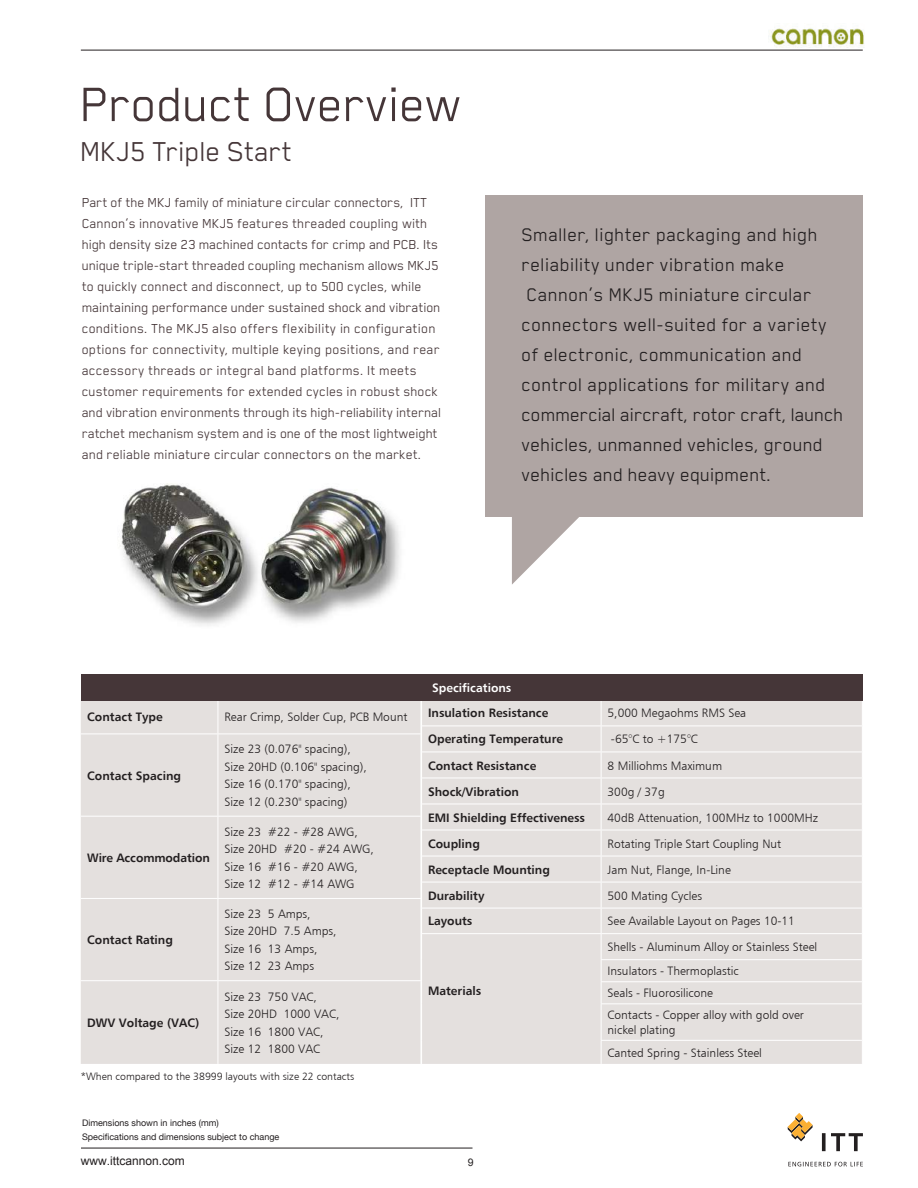
<style>
.page{position:relative;width:918px;height:1188px;background:#fff}
.page>*{position:absolute;margin:0;border:0;box-sizing:border-box;transform-origin:0 0}
.t1{font:55.5px "Blender";letter-spacing:-.01em;color:#453638}
.t2{font:31.5px "Blender";letter-spacing:-.01em;color:#453638}
.t3{font:21px/30px "Blender";letter-spacing:.01em;color:#231f20}
.t4{font:15px/21px "Blender";color:#453638}
.t5{font:12px/17.4px "Humanist 777 BT Light B";color:#231f20}
.t6{font:12px "Humanist 777 BT Bold B";color:#231f20}
.t7{font:12px "Arial";color:#231f20}
.t8{font:12px "Humanist 777 BT Bold B";color:#fff}
.t9{font:10.5px "Humanist 777 BT Light B";color:#231f20}
.t10{font:10.5px "Arial";color:#231f20}
.t11{font:9px/14.2px "Helvetica Neue";color:#231f20}
</style>
<div class="page">
<hr style="left:81px;top:50px;width:782px;height:1px;background:#231f20">
<svg style="left:788px;top:1162px;width:75px;height:4px"></svg>
<svg style="left:822px;top:1133px;width:41px;height:18px"></svg>
<svg style="left:788px;top:1113px;width:25px;height:28px"></svg>
<hr style="left:81px;top:1148px;width:391px;height:1px;background:#231f20">
<img style="left:770px;top:28px;width:94px;height:19px">
<div style="left:485px;top:195px;width:378px;height:321px;background:#afa5a3"></div>
<svg style="left:512px;top:516px;width:71px;height:69px"></svg>
<div style="left:422px;top:701px;width:440px;height:363px;background:#e4e0de"></div>
<hr style="left:421px;top:726px;width:180px;height:1px;background:#fff">
<hr style="left:601px;top:726px;width:262px;height:1px;background:#fff">
<hr style="left:421px;top:752px;width:180px;height:1px;background:#fff">
<hr style="left:601px;top:752px;width:262px;height:1px;background:#fff">
<hr style="left:421px;top:778px;width:180px;height:1px;background:#fff">
<hr style="left:601px;top:778px;width:262px;height:1px;background:#fff">
<hr style="left:421px;top:804px;width:180px;height:1px;background:#fff">
<hr style="left:601px;top:804px;width:262px;height:1px;background:#fff">
<hr style="left:421px;top:830px;width:180px;height:1px;background:#fff">
<hr style="left:601px;top:830px;width:262px;height:1px;background:#fff">
<hr style="left:421px;top:856px;width:180px;height:1px;background:#fff">
<hr style="left:601px;top:856px;width:262px;height:1px;background:#fff">
<hr style="left:421px;top:882px;width:180px;height:1px;background:#fff">
<hr style="left:601px;top:882px;width:262px;height:1px;background:#fff">
<hr style="left:421px;top:908px;width:180px;height:1px;background:#fff">
<hr style="left:601px;top:908px;width:262px;height:1px;background:#fff">
<hr style="left:421px;top:933px;width:180px;height:1px;background:#fff">
<hr style="left:601px;top:933px;width:262px;height:1px;background:#fff">
<hr style="left:601px;top:959px;width:262px;height:1px;background:#fff">
<hr style="left:601px;top:981px;width:262px;height:1px;background:#fff">
<hr style="left:601px;top:1003px;width:262px;height:1px;background:#fff">
<hr style="left:601px;top:1040px;width:262px;height:1px;background:#fff">
<svg style="left:601px;top:700px;width:1px;height:303px"></svg>
<hr style="left:601px;top:1004px;width:1px;height:36px;background:#fff">
<svg style="left:601px;top:1041px;width:1px;height:23px"></svg>
<div style="left:81px;top:701px;width:340px;height:363px;background:#e4e0de"></div>
<hr style="left:81px;top:734px;width:137px;height:1px;background:#fff">
<hr style="left:218px;top:734px;width:203px;height:1px;background:#fff">
<hr style="left:81px;top:816px;width:137px;height:1px;background:#fff">
<hr style="left:218px;top:816px;width:203px;height:1px;background:#fff">
<hr style="left:81px;top:898px;width:137px;height:1px;background:#fff">
<hr style="left:218px;top:898px;width:203px;height:1px;background:#fff">
<hr style="left:81px;top:980px;width:137px;height:1px;background:#fff">
<hr style="left:218px;top:980px;width:203px;height:1px;background:#fff">
<hr style="left:218px;top:700px;width:1px;height:34px;background:#fff">
<hr style="left:218px;top:734px;width:1px;height:82px;background:#fff">
<hr style="left:218px;top:817px;width:1px;height:81px;background:#fff">
<hr style="left:218px;top:899px;width:1px;height:81px;background:#fff">
<hr style="left:218px;top:981px;width:1px;height:83px;background:#fff">
<div style="left:81px;top:674px;width:782px;height:26px;background:#453638"></div>
<img style="left:120px;top:483px;width:280px;height:143px">
<h1 class="t1" style="left:81px;top:74px;width:383px">Product Overview</h1>
<h2 class="t2" style="left:81px;top:134px;width:213px">MKJ5 Triple Start</h2>
<p class="t4" style="left:82px;top:191px;width:361px">Part of the MKJ family of miniature circular connectors, ITT Cannon’s innovative MKJ5 features threaded coupling with high density size 23 machined contacts for crimp and PCB. Its unique triple-start threaded coupling mechanism allows MKJ5 to quickly connect and disconnect, up to 500 cycles, while maintaining performance under sustained shock and vibration conditions. The MKJ5 also offers flexibility in configuration options for connectivity, multiple keying positions, and rear accessory threads or integral band platforms. It meets customer requirements for extended cycles in robust shock and vibration environments through its high-reliability internal ratchet mechanism system and is one of the most lightweight and reliable miniature circular connectors on the market.</p>
<p class="t3" style="left:522px;top:219px;width:323px">Smaller, lighter packaging and high reliability under vibration make Cannon’s MKJ5 miniature circular connectors well-suited for a variety of electronic, communication and control applications for military and commercial aircraft, rotor craft, launch vehicles, unmanned vehicles, ground vehicles and heavy equipment.</p>
<p class="t8" style="left:432px;top:680px;width:81px">Specifications</p>
<p class="t6" style="left:87px;top:710px;width:77px">Contact Type</p>
<p class="t5" style="left:224px;top:708px;width:185px">Rear Crimp, Solder Cup, PCB Mount</p>
<p class="t6" style="left:87px;top:768px;width:95px">Contact Spacing</p>
<p class="t6" style="left:87px;top:850px;width:124px">Wire Accommodation</p>
<p class="t6" style="left:87px;top:932px;width:87px">Contact Rating</p>
<p class="t6" style="left:87px;top:1015px;width:114px">DWV Voltage (VAC)</p>
<p class="t5" style="left:224px;top:740px;width:144px">Size 23 (0.076" spacing),<br>Size 20HD (0.106" spacing),<br>Size 16 (0.170" spacing),<br>Size 12 (0.230" spacing)</p>
<p class="t5" style="left:224px;top:823px;width:151px">Size 23 #22 - #28 AWG,<br>Size 20HD #20 - #24 AWG,<br>Size 16 #16 - #20 AWG,<br>Size 12 #12 - #14 AWG</p>
<p class="t5" style="left:224px;top:905px;width:114px">Size 23 5 Amps,<br>Size 20HD 7.5 Amps,<br>Size 16 13 Amps,<br>Size 12 23 Amps</p>
<p class="t5" style="left:224px;top:988px;width:116px">Size 23 750 VAC,<br>Size 20HD 1000 VAC,<br>Size 16 1800 VAC,<br>Size 12 1800 VAC</p>
<p class="t9" style="left:81px;top:1070px;width:275px">*When compared to the 38999 layouts with size 22 contacts</p>
<p class="t11" style="left:82px;top:1116px;width:199px">Dimensions shown in inches (mm)<br>Specifications and dimensions subject to change</p>
<p class="t7" style="left:81px;top:1153px;width:106px">www.ittcannon.com</p>
<p class="t6" style="left:428px;top:706px;width:122px">Insulation Resistance</p>
<p class="t5" style="left:608px;top:704px;width:140px">5,000 Megaohms RMS Sea</p>
<p class="t6" style="left:428px;top:732px;width:136px">Operating Temperature</p>
<p class="t5" style="left:611px;top:730px;width:88px">-65°C to +175°C</p>
<p class="t6" style="left:428px;top:758px;width:110px">Contact Resistance</p>
<p class="t5" style="left:608px;top:756px;width:116px">8 Milliohms Maximum</p>
<p class="t6" style="left:428px;top:784px;width:92px">Shock/Vibration</p>
<p class="t5" style="left:608px;top:782px;width:59px">300g / 37g</p>
<p class="t6" style="left:428px;top:810px;width:159px">EMI Shielding Effectiveness</p>
<p class="t5" style="left:608px;top:808px;width:212px">40dB Attenuation, 100MHz to 1000MHz</p>
<p class="t6" style="left:428px;top:836px;width:53px">Coupling</p>
<p class="t5" style="left:608px;top:835px;width:175px">Rotating Triple Start Coupling Nut</p>
<p class="t6" style="left:428px;top:862px;width:123px">Receptacle Mounting</p>
<p class="t5" style="left:608px;top:861px;width:125px">Jam Nut, Flange, In-Line</p>
<p class="t6" style="left:428px;top:888px;width:58px">Durability</p>
<p class="t5" style="left:608px;top:887px;width:96px">500 Mating Cycles</p>
<p class="t6" style="left:428px;top:914px;width:46px">Layouts</p>
<p class="t5" style="left:608px;top:912px;width:189px">See Available Layout on Pages 10-11</p>
<p class="t6" style="left:428px;top:983px;width:55px">Materials</p>
<p class="t10" style="left:468px;top:1155px;width:7px">9</p>
<p class="t5" style="left:608px;top:935px;width:211px;line-height:24px">Shells - Aluminum Alloy or Stainless Steel<br>Insulators - Thermoplastic</p>
<p class="t5" style="left:608px;top:982px;width:198px;line-height:22px">Seals - Fluorosilicone<br>Contacts - Copper alloy with gold over</p>
<p class="t5" style="left:608px;top:1018px;width:156px;line-height:22.8px">nickel plating<br>Canted Spring - Stainless Steel</p>
</div>
